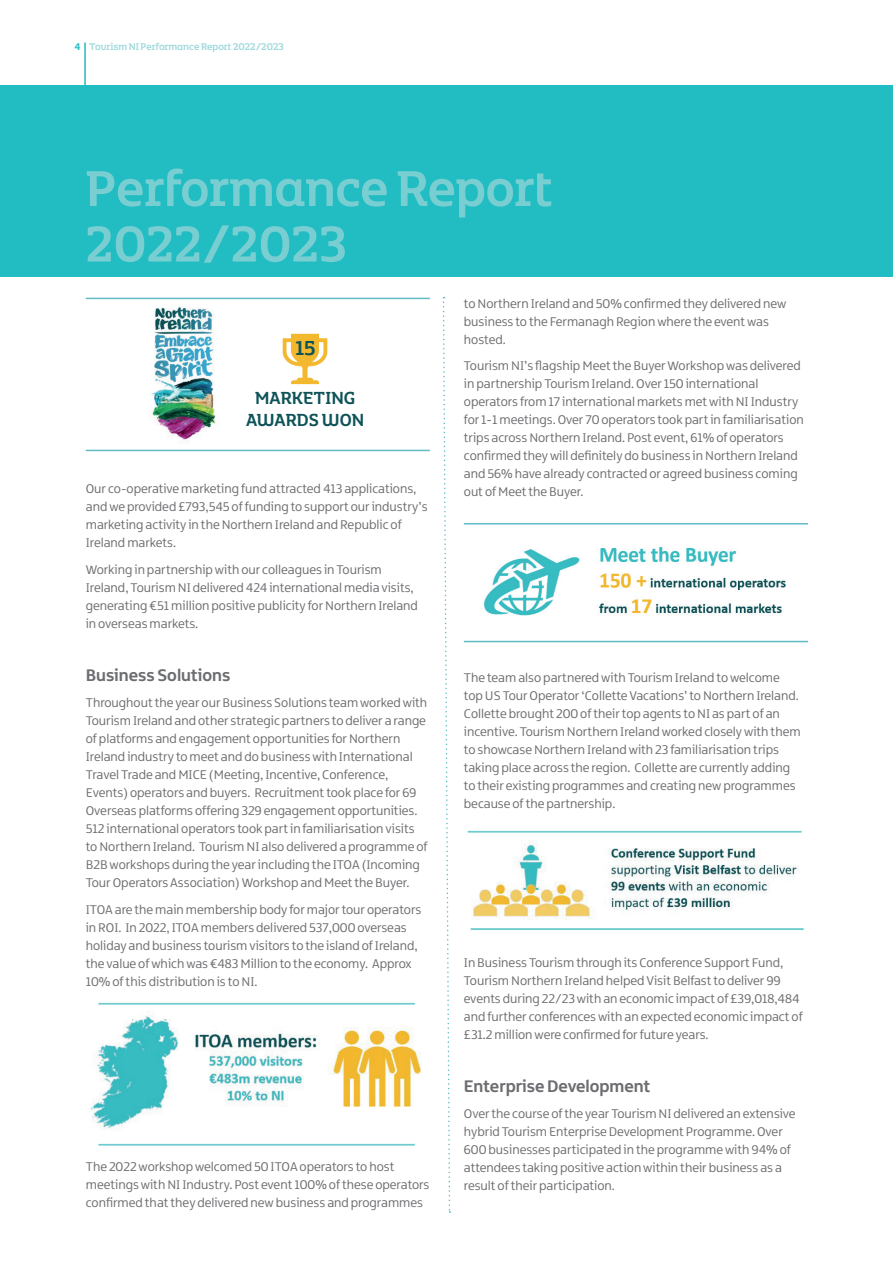
<style>
.page{position:relative;width:893px;height:1263px;background:#fff}
.page>*{position:absolute;margin:0;border:0;box-sizing:border-box;transform-origin:0 0}
.t1{font:54px/55.5px "Northern Ireland Headline";color:#79ced2}
.t2{font:21.9px "Northern Ireland Headline";color:#0e5357}
.t3{font:18.75px/22.5px "Northern Ireland Headline";color:#0e5357;text-align:center}
.t4{font:700 18px "Northern Ireland";color:#6c6d70}
.t5{font:13.5px/18px "Northern Ireland";color:#6c6d70}
.t6{font:10.5px "Northern Ireland Headline";color:#a0dade}
.s1{font-family:"Northern Ireland";font-weight:700;color:#21bdc2}
</style>
<div class="page">
<div style="left:0;top:85px;width:893px;height:191px;background:#21bdc2"></div>
<hr style="left:84px;top:43px;width:2px;height:64px;background:#21bdc2">
<img style="left:151px;top:306px;width:67px;height:135px">
<hr style="left:86px;top:298px;width:344px;height:1px;background:#60bbc5">
<hr style="left:86px;top:450px;width:344px;height:1px;background:#60bbc5">
<img style="left:90px;top:1015px;width:331px;height:115px">
<img style="left:483px;top:547px;width:303px;height:69px">
<hr style="left:464px;top:523px;width:344px;height:1px;background:#60bbc5">
<hr style="left:464px;top:641px;width:344px;height:1px;background:#60bbc5">
<img style="left:467px;top:830px;width:335px;height:89px">
<img style="left:470px;top:928px;width:334px;height:2px">
<svg style="left:442px;top:297px;width:9px;height:916px"></svg>
<img style="left:282px;top:333px;width:46px;height:52px">
<p class="t6" style="left:74px;top:40px;width:211px"><span class="s1">4</span> Tourism NI Performance Report 2022/2023</p>
<h1 class="t1" style="left:86px;top:159px;width:469px">Performance Report<br>2022/2023</h1>
<h2 class="t2" style="left:295px;top:333px;width:22px">15</h2>
<h3 class="t3" style="left:246px;top:386px;width:119px">MARKETING<br>AWARDS WON</h3>
<p class="t5" style="left:86px;top:480px;width:343px">Our co-operative marketing fund attracted 413 applications, and we provided £793,545 of funding to support our industry’s marketing activity in the Northern Ireland and Republic of Ireland markets.</p>
<p class="t5" style="left:86px;top:560px;width:334px">Working in partnership with our colleagues in Tourism Ireland, Tourism NI delivered 424 international media visits, generating €51 million positive publicity for Northern Ireland in overseas markets.</p>
<h3 class="t4" style="left:86px;top:663px;width:146px">Business Solutions</h3>
<p class="t5" style="left:86px;top:694px;width:343px">Throughout the year our Business Solutions team worked with Tourism Ireland and other strategic partners to deliver a range of platforms and engagement opportunities for Northern Ireland industry to meet and do business with International Travel Trade and MICE (Meeting, Incentive, Conference, Events) operators and buyers. Recruitment took place for 69<br>Overseas platforms offering 329 engagement opportunities.<br>512 international operators took part in familiarisation visits to Northern Ireland. Tourism NI also delivered a programme of B2B workshops during the year including the ITOA (Incoming Tour Operators Association) Workshop and Meet the Buyer.</p>
<p class="t5" style="left:86px;top:900px;width:337px">ITOA are the main membership body for major tour operators in ROI. In 2022, ITOA members delivered 537,000 overseas holiday and business tourism visitors to the island of Ireland, the value of which was €483 Million to the economy. Approx 10% of this distribution is to NI.</p>
<p class="t5" style="left:86px;top:1158px;width:345px">The 2022 workshop welcomed 50 ITOA operators to host meetings with NI Industry. Post event 100% of these operators confirmed that they delivered new business and programmes</p>
<p class="t5" style="left:464px;top:294px;width:324px">to Northern Ireland and 50% confirmed they delivered new business to the Fermanagh Region where the event was hosted.</p>
<p class="t5" style="left:464px;top:357px;width:341px">Tourism NI’s flagship Meet the Buyer Workshop was delivered in partnership Tourism Ireland. Over 150 international operators from 17 international markets met with NI Industry for 1-1 meetings. Over 70 operators took part in familiarisation trips across Northern Ireland. Post event, 61% of operators confirmed they will definitely do business in Northern Ireland and 56% have already contracted or agreed business coming out of Meet the Buyer.</p>
<p class="t5" style="left:464px;top:668px;width:338px">The team also partnered with Tourism Ireland to welcome top US Tour Operator ‘Collette Vacations’ to Northern Ireland.<br>Collette brought 200 of their top agents to NI as part of an incentive. Tourism Northern Ireland worked closely with them to showcase Northern Ireland with 23 familiarisation trips taking place across the region. Collette are currently adding to their existing programmes and creating new programmes because of the partnership.</p>
<p class="t5" style="left:464px;top:953px;width:340px">In Business Tourism through its Conference Support Fund, Tourism Northern Ireland helped Visit Belfast to deliver 99 events during 22/23 with an economic impact of £39,018,484 and further conferences with an expected economic impact of £31.2 million were confirmed for future years.</p>
<h3 class="t4" style="left:464px;top:1074px;width:188px">Enterprise Development</h3>
<p class="t5" style="left:464px;top:1105px;width:333px">Over the course of the year Tourism NI delivered an extensive hybrid Tourism Enterprise Development Programme. Over 600 businesses participated in the programme with 94% of attendees taking positive action within their business as a result of their participation.</p>
</div>
